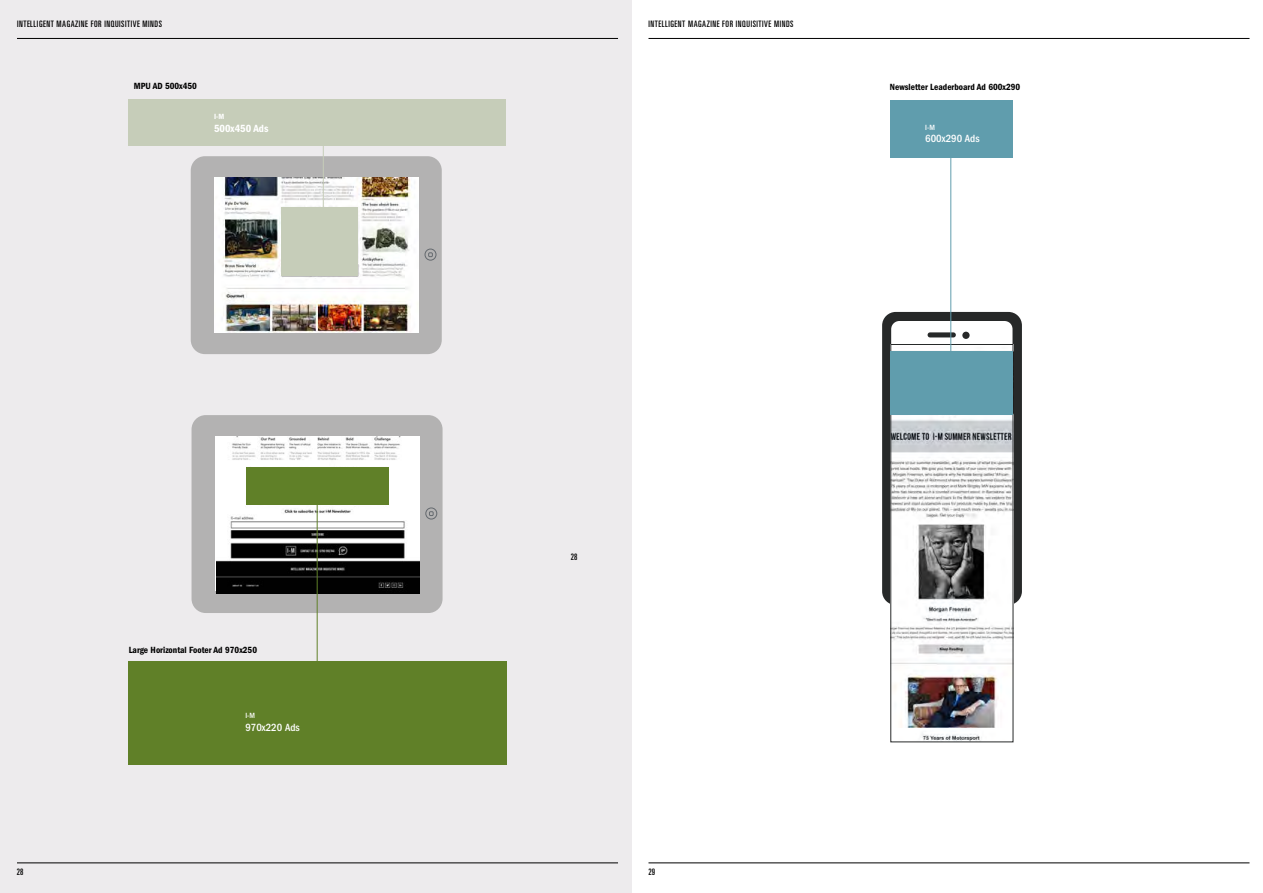
<style>
.page{position:relative;width:1263px;height:893px;background:#fff}
.page>*{position:absolute;margin:0;border:0;box-sizing:border-box;transform-origin:0 0}
.t1{font:500 condensed 10.8px "ITC Franklin Gothic Std";color:#fff}
.t2{font:10.8px "ITC Franklin Gothic Std Dm Cd";color:#fff}
.t3{font:9.3px "ITC Franklin Gothic Std Dm Cd";color:#000}
.t4{font:ultra-condensed 8.85px "Univers LT Std";letter-spacing:.06em;color:#000}
.t5{font:500 condensed 7.8px "ITC Franklin Gothic Std";color:#fff}
.t6{font:7.8px "ITC Franklin Gothic Std Dm Cd";color:#fff}
</style>
<div class="page">
<div style="left:0;top:0;width:631px;height:893px;background:#edebed"></div>
<hr style="left:17px;top:38px;width:601px;height:1px;background:#000">
<hr style="left:17px;top:863px;width:601px;height:1px;background:#000">
<div style="left:128px;top:662px;width:379px;height:103px;background:#608028"></div>
<div style="left:192px;top:415px;width:251px;height:198px;background:#b3b2b2;border-radius:14px"></div>
<svg style="left:425px;top:508px;width:12px;height:11px"></svg>
<hr style="left:648px;top:38px;width:601px;height:1px;background:#000">
<hr style="left:648px;top:863px;width:601px;height:1px;background:#000">
<img style="left:216px;top:437px;width:204px;height:156px">
<div style="left:246px;top:468px;width:143px;height:37px;background:#608028"></div>
<hr style="left:317px;top:505px;width:1px;height:182px;background:#608028">
<svg style="left:882px;top:309px;width:140px;height:299px"></svg>
<svg style="left:885px;top:347px;width:134px;height:4px"></svg>
<svg style="left:885px;top:550px;width:134px;height:4px"></svg>
<div style="left:927px;top:332px;width:29px;height:5px;background:#272929;border-radius:3px"></div>
<div style="left:962px;top:332px;width:7px;height:7px;background:#272929;border-radius:50%"></div>
<img style="left:893px;top:346px;width:118px;height:394px">
<hr style="left:950px;top:116px;width:1px;height:246px;background:#609dad">
<div style="left:891px;top:351px;width:122px;height:64px;background:#609dad"></div>
<div style="left:890px;top:100px;width:123px;height:57px;background:#609dad"></div>
<div style="left:191px;top:156px;width:251px;height:198px;background:#b3b2b2;border-radius:14px"></div>
<svg style="left:425px;top:249px;width:11px;height:11px"></svg>
<img style="left:214px;top:178px;width:205px;height:154px">
<div style="left:128px;top:99px;width:378px;height:47px;background:#c6cdb9"></div>
<hr style="left:323px;top:138px;width:1px;height:72px;background:#c6cdb9">
<div style="left:281px;top:207px;width:77px;height:69px;background:#c6cdb9"></div>
<p class="t4" style="left:17px;top:18px;width:146px">INTELLIGENT MAGAZINE FOR INQUISITIVE MINDS</p>
<p class="t3" style="left:134px;top:81px;width:65px">MPU AD 500x450</p>
<p class="t6" style="left:214px;top:112px;width:12px">I-M</p>
<p class="t2" style="left:214px;top:122px;width:56px">500x450 Ads</p>
<p class="t3" style="left:129px;top:644px;width:130px">Large Horizontal Footer Ad 970x250</p>
<p class="t4" style="left:17px;top:867px;width:8px">28</p>
<p class="t5" style="left:245px;top:711px;width:11px">I-M</p>
<p class="t1" style="left:245px;top:722px;width:56px">970x220 Ads</p>
<p class="t4" style="left:648px;top:18px;width:146px">INTELLIGENT MAGAZINE FOR INQUISITIVE MINDS</p>
<p class="t3" style="left:890px;top:82px;width:132px">Newsletter Leaderboard Ad 600x290</p>
<p class="t5" style="left:925px;top:123px;width:11px">I-M</p>
<p class="t1" style="left:925px;top:133px;width:56px">600x290 Ads</p>
<p class="t4" style="left:571px;top:551px;width:8px">28</p>
<p class="t4" style="left:648px;top:867px;width:8px">29</p>
</div>
